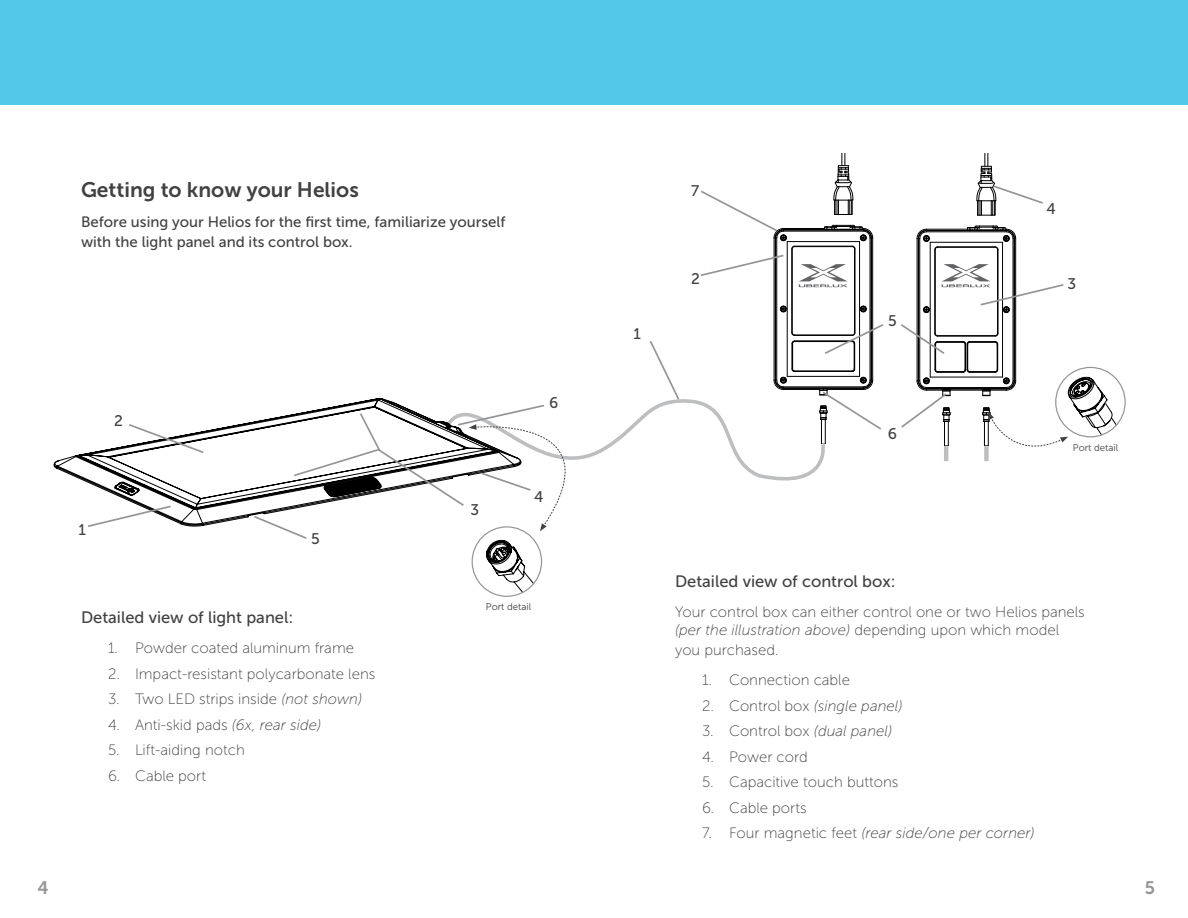
<style>
.page{position:relative;width:1188px;height:918px;background:#fff}
.page>*{position:absolute;margin:0;border:0;box-sizing:border-box;transform-origin:0 0}
.t1{font:21px "Museo Sans 700";color:#414042}
.t2{font:18px "Museo Sans 700";color:#939598}
.t3{font:16.5px "Museo Sans 500";color:#414042}
.t4{font:15.3px "Museo Sans 500";color:#414042}
.t5{font:15px/18px "Museo Sans 100";color:#414042}
.t6{font:15px/19.8px "Museo Sans 500";color:#414042}
.t7{font:italic 15px "Museo Sans 100";color:#414042}
.t8{font:9.75px "Museo Sans 300";color:#414042}
.s1{font-style:italic}
.s2{font-style:normal}
</style>
<div class="page">
<div style="left:0;top:0;width:1188px;height:104px;background:#54c8e8"></div>
<svg style="left:619px;top:399px;width:205px;height:82px"></svg>
<svg style="left:648px;top:341px;width:33px;height:60px"></svg>
<svg style="left:977px;top:153px;width:66px;height:63px"></svg>
<svg style="left:901px;top:226px;width:224px;height:235px"></svg>
<svg style="left:54px;top:398px;width:344px;height:84px"></svg>
<svg style="left:86px;top:404px;width:533px;height:192px"></svg>
<svg style="left:699px;top:153px;width:185px;height:303px"></svg>
<h1 class="t1" style="left:81px;top:178px;width:279px">Getting to know your Helios</h1>
<p class="t6" style="left:81px;top:212px;width:426px">Before using your Helios for the first time, familiarize yourself with the light panel and its control box.</p>
<p class="t4" style="left:114px;top:413px;width:10px">2</p>
<p class="t4" style="left:78px;top:521px;width:9px">1</p>
<p class="t4" style="left:311px;top:531px;width:10px">5</p>
<p class="t4" style="left:470px;top:501px;width:10px">3</p>
<p class="t4" style="left:549px;top:394px;width:11px">6</p>
<p class="t4" style="left:534px;top:488px;width:11px">4</p>
<p class="t3" style="left:81px;top:609px;width:214px">Detailed view of light panel:</p>
<p class="t5" style="left:108px;top:639px;width:248px">1. Powder coated aluminum frame</p>
<p class="t5" style="left:108px;top:665px;width:269px">2. Impact-resistant polycarbonate lens</p>
<p class="t5" style="left:108px;top:690px;width:256px">3. Two LED strips inside <span class="s1">(not shown)</span></p>
<p class="t5" style="left:108px;top:716px;width:215px">4. Anti-skid pads <span class="s1">(6x, rear side)</span></p>
<p class="t5" style="left:108px;top:741px;width:138px">5. Lift-aiding notch</p>
<p class="t5" style="left:108px;top:767px;width:100px">6. Cable port</p>
<p class="t8" style="left:486px;top:602px;width:47px">Port detail</p>
<p class="t4" style="left:633px;top:325px;width:9px">1</p>
<p class="t4" style="left:691px;top:182px;width:10px">7</p>
<p class="t4" style="left:1047px;top:201px;width:11px">4</p>
<p class="t4" style="left:691px;top:270px;width:10px">2</p>
<p class="t4" style="left:1067px;top:275px;width:10px">3</p>
<p class="t4" style="left:888px;top:313px;width:10px">5</p>
<p class="t4" style="left:888px;top:425px;width:11px">6</p>
<p class="t8" style="left:1073px;top:443px;width:47px">Port detail</p>
<p class="t3" style="left:675px;top:573px;width:222px">Detailed view of control box:</p>
<p class="t5" style="left:675px;top:603px;width:411px">Your control box can either control one or two Helios panels <span class="s1">(per the illustration above)</span> depending upon which model</p>
<p class="t5" style="left:675px;top:641px;width:105px">you purchased.</p>
<p class="t5" style="left:702px;top:671px;width:150px">1. Connection cable</p>
<p class="t7" style="left:702px;top:697px;width:202px"><span class="s2">2. Control box</span> (single panel)</p>
<p class="t5" style="left:702px;top:722px;width:192px">3. Control box <span class="s1">(dual panel)</span></p>
<p class="t5" style="left:702px;top:748px;width:107px">4. Power cord</p>
<p class="t5" style="left:702px;top:773px;width:198px">5. Capacitive touch buttons</p>
<p class="t5" style="left:702px;top:799px;width:106px">6. Cable ports</p>
<p class="t7" style="left:702px;top:825px;width:334px"><span class="s2">7. Four magnetic feet</span> (rear side/one per corner)</p>
<p class="t2" style="left:37px;top:877px;width:13px">4</p>
<p class="t2" style="left:1145px;top:877px;width:12px">5</p>
</div>
